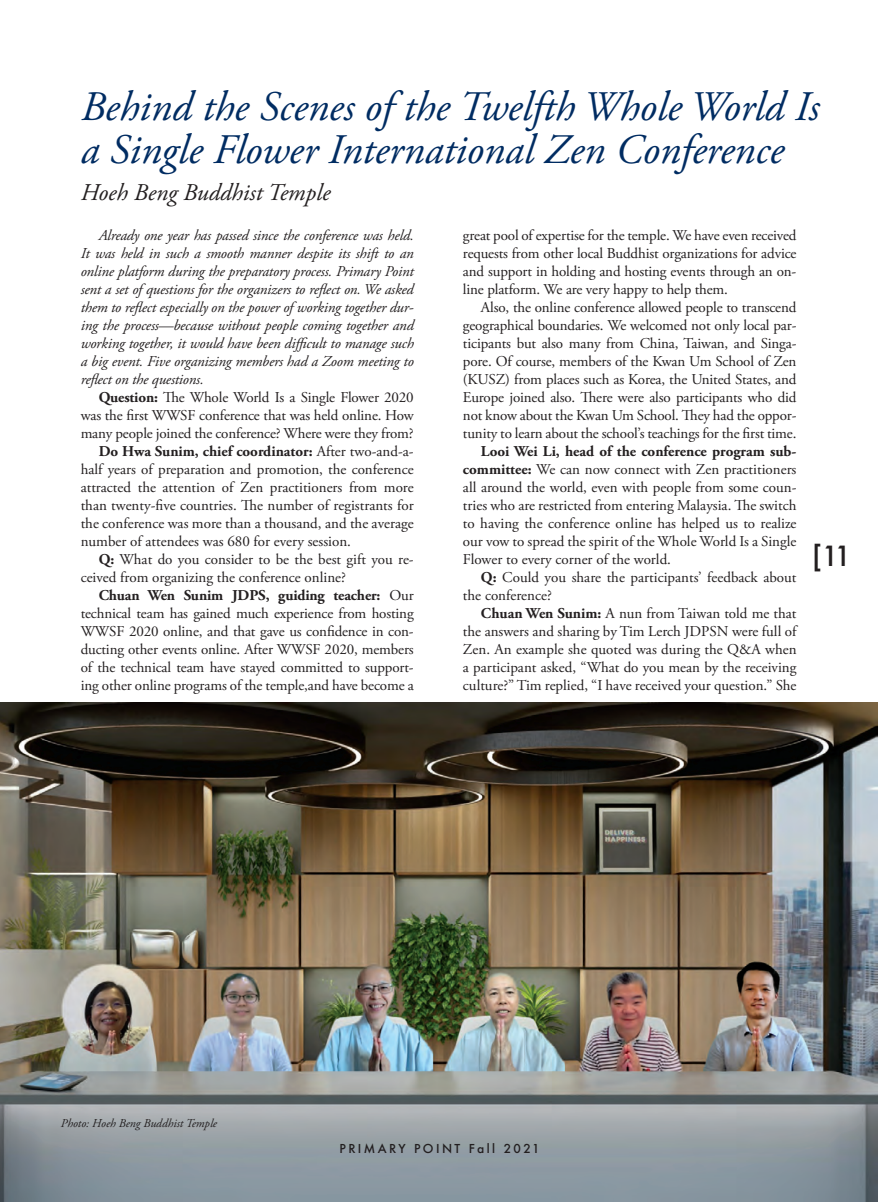
<style>
.page{position:relative;width:891px;height:1202px;background:#fff}
.page>*{position:absolute;margin:0;border:0;box-sizing:border-box;transform-origin:0 0}
.t1{font:italic 42px/42px "Adobe Garamond Pro";color:#002c62}
.t2{font:500 27px "Futura";color:#231f20}
.t3{font:italic 24px "Adobe Garamond Pro";color:#231f20}
.t4{font:15px/18px "Adobe Garamond Pro";letter-spacing:-.01em;color:#231f20;text-align:justify}
.t5{font:italic 15px/18px "Adobe Garamond Pro";letter-spacing:-.01em;color:#231f20;text-align:justify}
.t6{font:700 15px "Adobe Garamond Pro";letter-spacing:-.01em;color:#231f20}
.t7{font:italic 12px "Adobe Garamond Pro";color:#231f20}
.t8{font:500 12px "Futura";letter-spacing:.2em;color:#231f20}
.s1{font-weight:700}
.s2{font-weight:400}
</style>
<div class="page">
<img style="left:0;top:702px;width:878px;height:500px">
<h1 class="t1" style="left:81px;top:87px;width:740px">Behind the Scenes of the Twelfth Whole World Is a Single Flower International Zen Conference</h1>
<h3 class="t3" style="left:81px;top:178px;width:251px">Hoeh Beng Buddhist Temple</h3>
<p class="t4" style="left:463px;top:227px;width:335px">great pool of expertise for the temple. We have even received requests from other local Buddhist organizations for advice and support in holding and hosting events through an on&shy;line platform. We are very happy to help them.</p>
<p class="t4" style="left:463px;top:299px;width:335px;text-indent:18px">Also, the online conference allowed people to transcend geographical boundaries. We welcomed not only local par&shy;ticipants but also many from China, Taiwan, and Singa&shy;pore. Of course, members of the Kwan Um School of Zen (KUSZ) from places such as Korea, the United States, and Europe joined also. There were also participants who did not know about the Kwan Um School. They had the oppor&shy;tunity to learn about the school’s teachings for the first time.</p>
<p class="t4" style="left:463px;top:443px;width:335px;text-indent:18px"><span class="s1">Looi Wei Li, head of the conference program sub&shy;committee:</span> We can now connect with Zen practitioners all around the world, even with people from some coun&shy;tries who are restricted from entering Malaysia. The switch to having the conference online has helped us to realize our vow to spread the spirit of the Whole World Is a Single Flower to every corner of the world.</p>
<p class="t4" style="left:463px;top:569px;width:335px;text-indent:18px"><span class="s1">Q:</span> Could you share the participants’ feedback about the conference?</p>
<p class="t4" style="left:463px;top:605px;width:335px;text-indent:18px"><span class="s1">Chuan Wen Sunim:</span> A nun from Taiwan told me that the answers and sharing by Tim Lerch JDPSN were full of Zen. An example she quoted was during the Q&amp;A when a participant asked, “What do you mean by the receiving culture?” Tim replied, “I have received your question.” She</p>
<p class="t5" style="left:81px;top:227px;width:335px;text-indent:18px">Already one year has passed since the conference was held.<br>It was held in such a smooth manner despite its shift to an online platform during the preparatory process. Primary Point sent a set of questions for the organizers to reflect on. We asked them to reflect especially on the power of working together dur&shy;ing the process—because without people coming together and working together, it would have been difficult to manage such a big event. Five organizing members had a Zoom meeting to reflect on the questions.</p>
<p class="t4" style="left:99px;top:389px;width:317px"><span class="s1">Question:</span> The Whole World Is a Single Flower 2020</p>
<p class="t4" style="left:81px;top:407px;width:335px">was the first WWSF conference that was held online. How</p>
<p class="t4" style="left:81px;top:425px;width:335px">many people joined the conference? Where were they from?</p>
<p class="t6" style="left:99px;top:443px;width:317px">Do Hwa Sunim, chief coordinator: <span class="s2">After two-and-a-</span></p>
<p class="t4" style="left:81px;top:461px;width:335px">half years of preparation and promotion, the conference</p>
<p class="t4" style="left:81px;top:479px;width:335px">attracted the attention of Zen practitioners from more</p>
<p class="t4" style="left:81px;top:497px;width:335px">than twenty-five countries. The number of registrants for</p>
<p class="t4" style="left:81px;top:515px;width:335px">the conference was more than a thousand, and the average</p>
<p class="t4" style="left:81px;top:533px;width:272px">number of attendees was 680 for every session.</p>
<p class="t4" style="left:99px;top:551px;width:317px"><span class="s1">Q:</span> What do you consider to be the best gift you re-</p>
<p class="t4" style="left:81px;top:569px;width:267px">ceived from organizing the conference online?</p>
<p class="t6" style="left:99px;top:587px;width:317px">Chuan Wen Sunim JDPS, guiding teacher: <span class="s2">Our</span></p>
<p class="t4" style="left:81px;top:605px;width:335px">technical team has gained much experience from hosting</p>
<p class="t4" style="left:81px;top:623px;width:335px">WWSF 2020 online, and that gave us confidence in con-</p>
<p class="t4" style="left:81px;top:641px;width:335px">ducting other events online. After WWSF 2020, members</p>
<p class="t4" style="left:81px;top:659px;width:335px">of the technical team have stayed committed to support-</p>
<p class="t4" style="left:81px;top:677px;width:335px">ing other online programs of the temple,and have become a</p>
<h2 class="t2" style="left:812px;top:537px;width:41px">[11</h2>
<p class="t7" style="left:61px;top:1116px;width:158px">Photo: Hoeh Beng Buddhist Temple</p>
<p class="t8" style="left:339px;top:1140px;width:202px">PRIMARY POINT Fall 2021</p>
</div>
